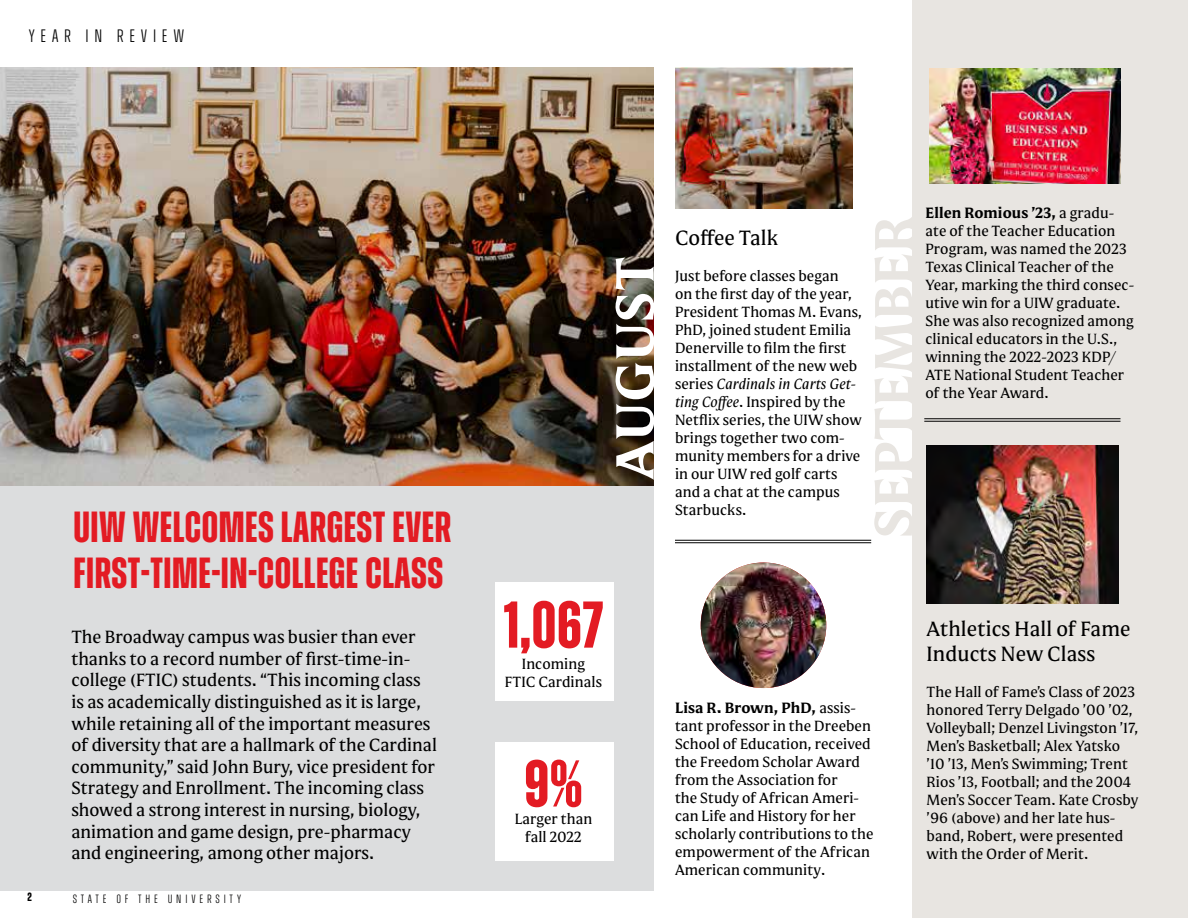
<style>
.page{position:relative;width:1188px;height:918px;background:#fff}
.page>*{position:absolute;margin:0;border:0;box-sizing:border-box;transform-origin:0 0}
.t1{font:700 65.85px "Zuume";color:#e31b23}
.t2{font:700 54px "Mestiza";letter-spacing:.01em;color:#e8e5e1}
.t3{font:700 54px "Mestiza";letter-spacing:.01em;color:#fff}
.t4{font:700 43.5px/46.5px "Zuume";letter-spacing:.01em;color:#e31b23}
.t5{font:21px/25.2px "Mestiza";letter-spacing:.005em;color:#000}
.t6{font:18px/21.6px "Mestiza";color:#000}
.t7{font:300 18px "Zuume";letter-spacing:.32em;color:#000}
.t8{font:15px/18px "Mestiza";letter-spacing:.005em;color:#000}
.t9{font:300 12px "Zuume";letter-spacing:.32em;color:#000}
.t10{font:700 12px "Zuume";color:#000}
.s1{font-style:italic}
.s2{font-weight:700}
</style>
<div class="page">
<div style="left:912px;top:0;width:276px;height:918px;background:#e8e5e1"></div>
<div style="left:0;top:481px;width:653px;height:410px;background:#dcddde"></div>
<div style="left:495px;top:582px;width:119px;height:119px;background:#fff"></div>
<div style="left:495px;top:742px;width:119px;height:119px;background:#fff"></div>
<img style="left:0;top:68px;width:653px;height:418px">
<img style="left:927px;top:446px;width:192px;height:157px">
<img style="left:675px;top:68px;width:178px;height:140px">
<img style="left:701px;top:562px;width:125px;height:126px;border-radius:63px">
<hr style="left:924px;top:418px;width:197px;height:1px;background:#000">
<hr style="left:924px;top:421px;width:197px;height:1px;background:#000">
<img style="left:929px;top:68px;width:191px;height:116px">
<hr style="left:675px;top:540px;width:196px;height:1px;background:#000">
<hr style="left:675px;top:542px;width:196px;height:1px;background:#000">
<p class="t7" style="left:29px;top:27px;width:157px">YEAR IN REVIEW</p>
<h3 class="t4" style="left:73px;top:504px;width:379px">UIW WELCOMES LARGEST EVER<br>FIRST-TIME-IN-COLLEGE CLASS</h3>
<p class="t6" style="left:71px;top:626px;width:367px">The Broadway campus was busier than ever thanks to a record number of first-time-in&shy;college (FTIC) students. “This incoming class is as academically distinguished as it is large, while retaining all of the important measures of diversity that are a hallmark of the Cardinal community,” said John Bury, vice president for Strategy and Enrollment. The incoming class showed a strong interest in nursing, biology, animation and game design, pre-pharmacy and engineering, among other majors.</p>
<p class="t10" style="left:27px;top:891px;width:6px">2</p>
<p class="t9" style="left:73px;top:892px;width:170px">STATE OF THE UNIVERSITY</p>
<h2 class="t3" style="left:599px;top:480px;width:225px;rotate:-90deg">AUGUST</h2>
<h3 class="t5" style="left:675px;top:226px;width:105px">Coffee Talk</h3>
<p class="t8" style="left:675px;top:267px;width:189px">Just before classes began<br>on the first day of the year,<br>President Thomas M. Evans,<br>PhD, joined student Emilia<br>Denerville to film the first installment of the new web series <span class="s1">Cardinals in Carts Get&shy;ting Coffee</span>. Inspired by the<br>Netflix series, the UIW show brings together two com&shy;munity members for a drive in our UIW red golf carts and a chat at the campus<br>Starbucks.</p>
<h2 class="t2" style="left:858px;top:538px;width:323px;rotate:-90deg">SEPTEMBER</h2>
<p class="t8" style="left:926px;top:204px;width:210px"><span class="s2">Ellen Romious ’23,</span> a gradu&shy;ate of the Teacher Education<br>Program, was named the 2023<br>Texas Clinical Teacher of the<br>Year, marking the third consec&shy;utive win for a UIW graduate.<br>She was also recognized among clinical educators in the U.S., winning the 2022-2023 KDP/<br>ATE National Student Teacher of the Year Award.</p>
<h1 class="t1" style="left:504px;top:590px;width:101px">1,067</h1>
<p class="t8" style="left:505px;top:654px;width:99px;text-align:center">Incoming<br>FTIC Cardinals</p>
<h1 class="t1" style="left:524px;top:749px;width:60px">9%</h1>
<p class="t8" style="left:515px;top:810px;width:79px;text-align:center">Larger than fall 2022</p>
<p class="t8" style="left:675px;top:699px;width:200px"><span class="s2">Lisa R. Brown, PhD,</span> assis&shy;tant professor in the Dreeben<br>School of Education, received the Freedom Scholar Award from the Association for<br>the Study of African Ameri&shy;can Life and History for her scholarly contributions to the empowerment of the African<br>American community.</p>
<h3 class="t5" style="left:927px;top:616px;width:206px">Athletics Hall of Fame<br>Inducts New Class</h3>
<p class="t8" style="left:927px;top:683px;width:213px">The Hall of Fame’s Class of 2023 honored Terry Delgado ’00 ’02,<br>Volleyball; Denzel Livingston ’17,<br>Men’s Basketball; Alex Yatsko ’10 ’13, Men’s Swimming; Trent<br>Rios ’13, Football; and the 2004<br>Men’s Soccer Team. Kate Crosby ’96 (above) and her late hus&shy;band, Robert, were presented with the Order of Merit.</p>
</div>
